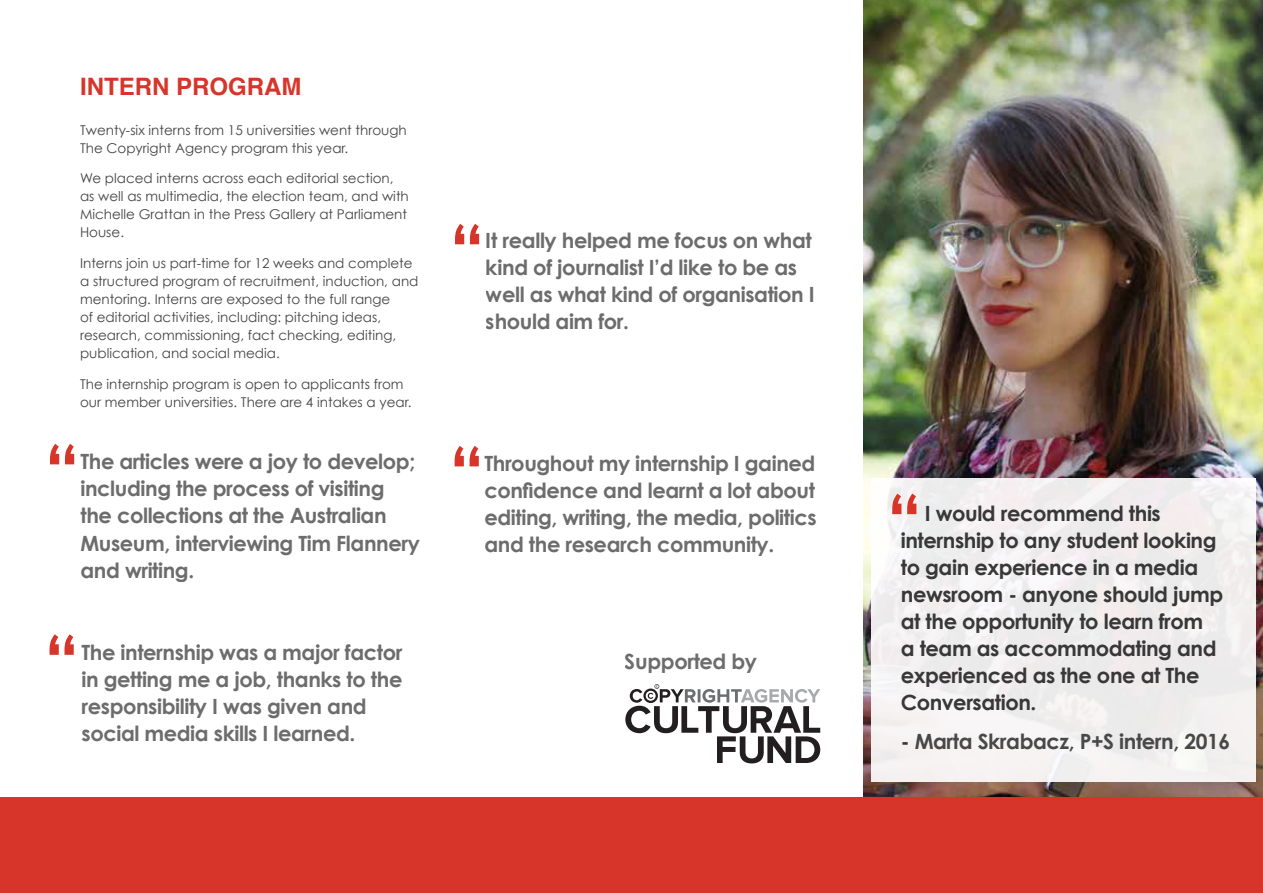
<style>
.page{position:relative;width:1263px;height:893px;background:#fff}
.page>*{position:absolute;margin:0;border:0;box-sizing:border-box;transform-origin:0 0}
.t1{font:700 75px "Century Gothic";color:#d8352a}
.t2{font:700 24px "Helvetica";color:#d8352a}
.t3{font:700 21px/27px "Century Gothic";letter-spacing:-.02em;color:#484848}
.t4{font:700 21px/27px "Century Gothic";letter-spacing:-.02em;color:#383838}
.t5{font:13.5px/18px "Century Gothic";color:#444}
.s1{color:#383838}
</style>
<div class="page">
<svg style="left:625px;top:684px;width:195px;height:79px"></svg>
<img style="left:863px;top:0;width:400px;height:797px">
<div style="left:871px;top:478px;width:384px;height:304px;background:#f2eeef"></div>
<div style="left:0;top:797px;width:1263px;height:96px;background:#d8352a"></div>
<h2 class="t2" style="left:80px;top:67px;width:223px">INTERN PROGRAM</h2>
<p class="t5" style="left:80px;top:120px;width:328px">Twenty-six interns from 15 universities went through<br>The Copyright Agency program this year.</p>
<p class="t5" style="left:80px;top:169px;width:330px">We placed interns across each editorial section, as well as multimedia, the election team, and with Michelle Grattan in the Press Gallery at Parliament House.</p>
<p class="t5" style="left:80px;top:254px;width:340px">Interns join us part-time for 12 weeks and complete a structured program of recruitment, induction, and mentoring. Interns are exposed to the full range<br>of editorial activities, including: pitching ideas, research, commissioning, fact checking, editing, publication, and social media.</p>
<p class="t5" style="left:80px;top:375px;width:333px">The internship program is open to applicants from our member universities. There are 4 intakes a year.</p>
<h1 class="t1" style="left:449px;top:205px;width:37px">“</h1>
<h3 class="t3" style="left:486px;top:227px;width:330px">It really helped me focus on what kind of journalist I’d like to be as well as what kind of organisation I should aim for.</h3>
<h1 class="t1" style="left:44px;top:425px;width:37px">“</h1>
<h3 class="t3" style="left:80px;top:448px;width:341px">The articles were a joy to develop; including the process of visiting the collections at the Australian<br>Museum, interviewing Tim Flannery and writing.</h3>
<h1 class="t1" style="left:449px;top:427px;width:37px">“</h1>
<h3 class="t3" style="left:484px;top:450px;width:334px;text-align:justify">Throughout my internship I gained confidence and learnt a lot about editing, writing, the media, politics and the research community.</h3>
<h1 class="t1" style="left:44px;top:615px;width:37px">“</h1>
<h3 class="t3" style="left:82px;top:638px;width:322px">The internship was a major factor in getting me a job, thanks to the responsibility I was given and social media skills I learned.</h3>
<h3 class="t3" style="left:625px;top:647px;width:134px">Supported by</h3>
<h1 class="t1" style="left:886px;top:474px;width:37px">“</h1>
<h3 class="t4" style="left:901px;top:499px;width:324px;text-indent:24px">I would recommend this internship to any student looking to gain experience in a media newsroom - anyone should jump at the opportunity to learn from<br>a team as accommodating and experienced as the one at The<br>Conversation.</h3>
<h3 class="t3" style="left:901px;top:728px;width:331px"><span class="s1">-</span> Marta Skrabacz, P+S intern, 2016</h3>
</div>
